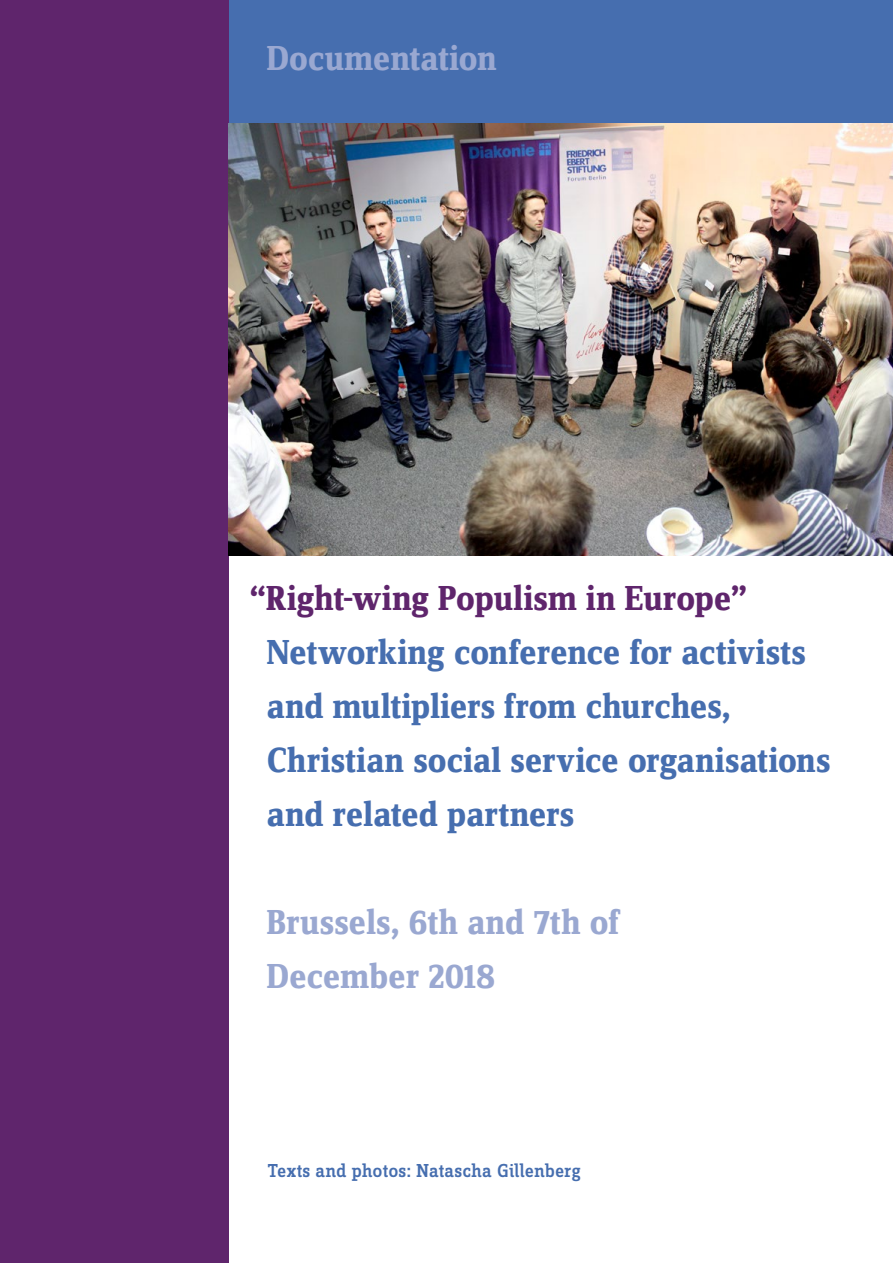
<style>
.page{position:relative;width:893px;height:1263px;background:#fff}
.page>*{position:absolute;margin:0;border:0;box-sizing:border-box;transform-origin:0 0}
.t1{font:700 36px/54px "Zine Serif Dis";color:#466eaf}
.t2{font:700 36px/54px "Zine Serif Dis";letter-spacing:-.005em;color:#9aa8d1}
.t3{font:700 36px "Zine Serif Dis";color:#5f256c}
.t4{font:500 19.5px "Zine Slab Dis";letter-spacing:.01em;color:#466eaf}
</style>
<div class="page">
<div style="left:227px;top:0;width:666px;height:125px;background:#466eaf"></div>
<div style="left:0;top:0;width:229px;height:1263px;background:#5f256c"></div>
<img style="left:229px;top:124px;width:664px;height:432px">
<p class="t2" style="left:267px;top:33px;width:231px">Documentation</p>
<p class="t3" style="left:250px;top:579px;width:499px">“Right-wing Populism in Europe”</p>
<p class="t1" style="left:267px;top:627px;width:565px">Networking conference for activists and multipliers from churches, Christian social service organisations and related partners</p>
<p class="t2" style="left:267px;top:897px;width:355px">Brussels, 6th and 7th of<br>December 2018</p>
<p class="t4" style="left:268px;top:1160px;width:314px">Texts and photos: Natascha Gillenberg</p>
</div>
